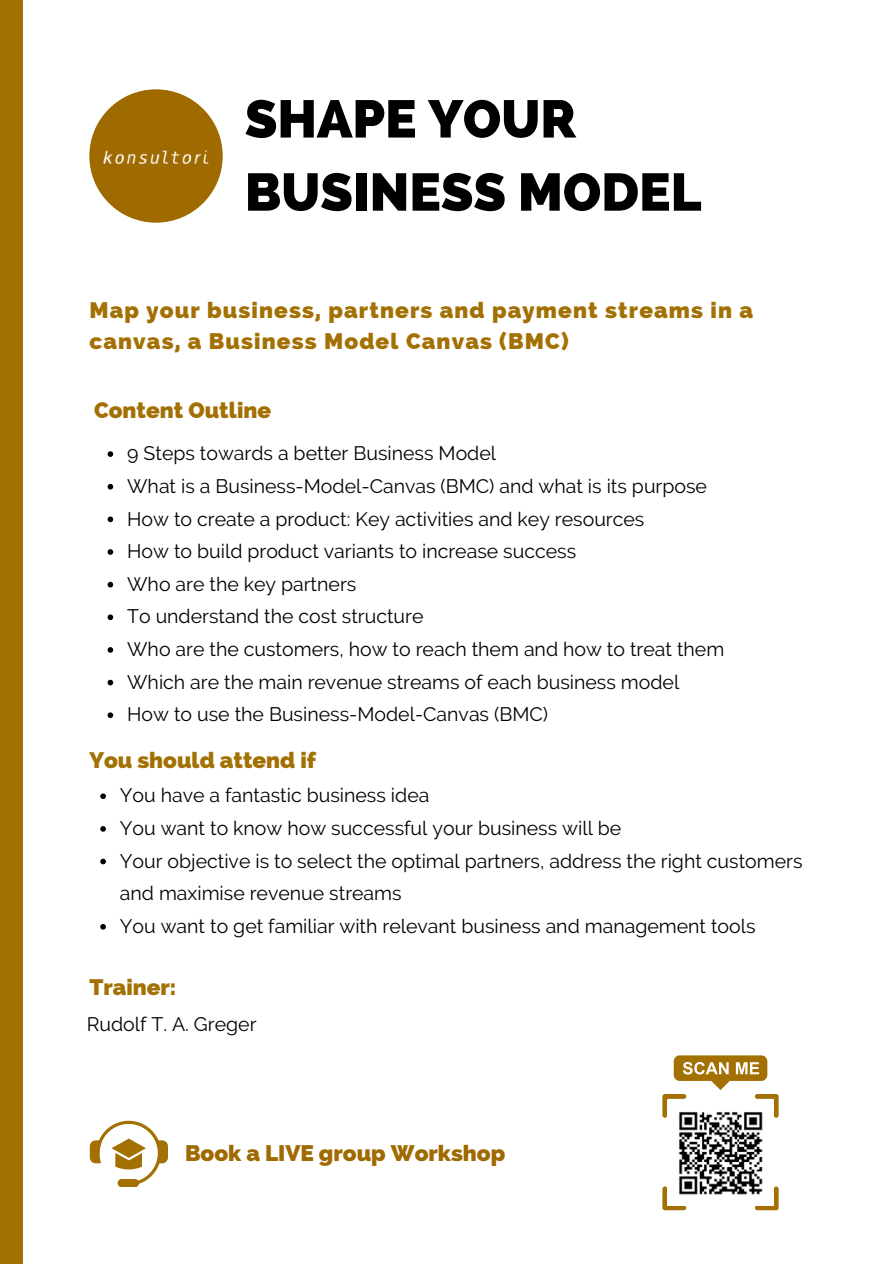
<style>
.page{position:relative;width:893px;height:1264px;background:#fff}
.page>*{position:absolute;margin:0;border:0;box-sizing:border-box;transform-origin:0 0}
.t1{font:800 52.8px/73.2px "Raleway";color:#000}
.t2{font:800 22.5px/30.3px "Raleway";letter-spacing:.05em;color:#a37003}
.t3{font:800 22.5px "Raleway";color:#a37003}
.t4{font:800 22.5px "Raleway";color:#9f6a00}
.t5{font:19.5px/32.7px "Raleway";color:#000}
</style>
<div class="page">
<div style="left:673px;top:1055px;width:94px;height:25px;background:#a37003;border-radius:6px"></div>
<svg style="left:682px;top:1062px;width:46px;height:12px"></svg>
<svg style="left:735px;top:1062px;width:24px;height:12px"></svg>
<svg style="left:710px;top:1080px;width:20px;height:10px"></svg>
<svg style="left:754px;top:1094px;width:24px;height:23px"></svg>
<svg style="left:662px;top:1094px;width:24px;height:23px"></svg>
<svg style="left:662px;top:1186px;width:24px;height:24px"></svg>
<svg style="left:754px;top:1186px;width:24px;height:24px"></svg>
<img style="left:668px;top:1100px;width:105px;height:105px">
<svg style="left:108px;top:451px;width:5px;height:6px"></svg>
<svg style="left:108px;top:484px;width:5px;height:5px"></svg>
<svg style="left:108px;top:516px;width:5px;height:6px"></svg>
<svg style="left:108px;top:549px;width:5px;height:6px"></svg>
<svg style="left:108px;top:582px;width:5px;height:5px"></svg>
<svg style="left:108px;top:614px;width:5px;height:6px"></svg>
<svg style="left:108px;top:647px;width:5px;height:5px"></svg>
<svg style="left:108px;top:679px;width:5px;height:6px"></svg>
<svg style="left:108px;top:712px;width:5px;height:6px"></svg>
<svg style="left:100px;top:793px;width:6px;height:6px"></svg>
<svg style="left:100px;top:826px;width:6px;height:5px"></svg>
<svg style="left:100px;top:858px;width:6px;height:6px"></svg>
<svg style="left:100px;top:924px;width:6px;height:5px"></svg>
<svg style="left:90px;top:1120px;width:77px;height:66px"></svg>
<div style="left:89px;top:89px;width:134px;height:134px;background:#9f6a00;border-radius:50%"></div>
<img style="left:103px;top:150px;width:106px;height:14px">
<div style="left:0;top:0;width:22px;height:1263px;background:#a37002"></div>
<h1 class="t1" style="left:245px;top:82px;width:458px">SHAPE YOUR<br>BUSINESS MODEL</h1>
<p class="t2" style="left:89px;top:295px;width:665px">Map your business, partners and payment streams in a canvas, a Business Model Canvas (BMC)</p>
<p class="t3" style="left:94px;top:397px;width:178px">Content Outline</p>
<p class="t5" style="left:127px;top:437px;width:598px">9 Steps towards a better Business Model<br>What is a Business-Model-Canvas (BMC) and what is its purpose How to create a product: Key activities and key resources<br>How to build product variants to increase success<br>Who are the key partners<br>To understand the cost structure<br>Who are the customers, how to reach them and how to treat them Which are the main revenue streams of each business model How to use the Business-Model-Canvas (BMC)</p>
<p class="t3" style="left:89px;top:747px;width:228px">You should attend if</p>
<p class="t5" style="left:120px;top:779px;width:684px">You have a fantastic business idea<br>You want to know how successful your business will be<br>Your objective is to select the optimal partners, address the right customers and maximise revenue streams<br>You want to get familiar with relevant business and management tools</p>
<p class="t3" style="left:89px;top:973px;width:88px">Trainer:</p>
<p class="t5" style="left:87px;top:1007px;width:171px">Rudolf T. A. Greger</p>
<p class="t4" style="left:185px;top:1139px;width:322px">Book a LIVE group Workshop</p>
</div>
